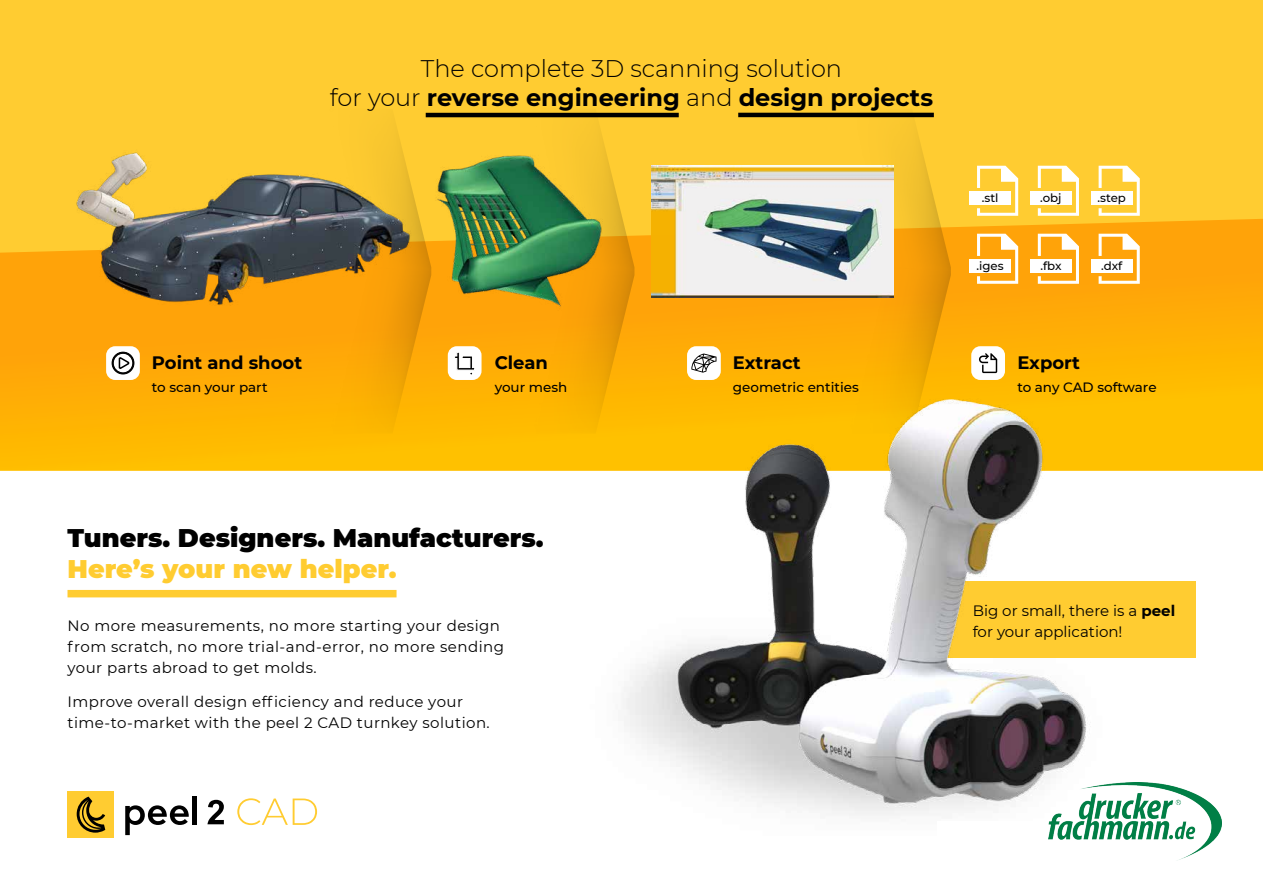
<style>
.page{position:relative;width:1263px;height:893px;background:#fff}
.page>*{position:absolute;margin:0;border:0;box-sizing:border-box;transform-origin:0 0}
.t1{font:900 25.5px "Montserrat";color:#000}
.t2{font:900 25.5px "Montserrat";color:#ffcc31}
.t3{font:300 24px/28.8px "Montserrat";color:#000;text-align:center}
.t4{font:700 18px "Montserrat";color:#000}
.t5{font:15px/21px "Montserrat";letter-spacing:.03em;color:#000}
.t6{font:15px/21px "Montserrat";color:#000}
.t7{font:500 13.5px "Montserrat";color:#000}
.t8{font:500 11.7px "Montserrat";color:#000}
.s1{font-weight:700}
</style>
<div class="page">
<div style="left:0;top:0;width:1263px;height:470px;background:#ffcc31"></div>
<svg style="left:0;top:219px;width:1263px;height:251px;background:#feb005"></svg>
<img style="left:329px;top:112px;width:102px;height:321px">
<img style="left:533px;top:112px;width:101px;height:321px">
<img style="left:849px;top:112px;width:102px;height:246px">
<div style="left:68px;top:590px;width:328px;height:7px;background:#ffcc31"></div>
<div style="left:919px;top:581px;width:276px;height:76px;background:#ffcc31"></div>
<img style="left:433px;top:149px;width:171px;height:162px">
<svg style="left:1038px;top:234px;width:41px;height:50px;background:#ffc35f"></svg>
<div style="left:1030px;top:259px;width:41px;height:14px;background:#fff"></div>
<svg style="left:977px;top:166px;width:41px;height:50px"></svg>
<div style="left:969px;top:191px;width:42px;height:14px;background:#fff"></div>
<svg style="left:977px;top:234px;width:41px;height:50px;background:#ffc25d"></svg>
<div style="left:969px;top:259px;width:42px;height:14px;background:#fff"></div>
<svg style="left:1098px;top:166px;width:42px;height:50px"></svg>
<div style="left:1091px;top:191px;width:41px;height:14px;background:#fff"></div>
<svg style="left:1038px;top:166px;width:41px;height:50px"></svg>
<div style="left:1030px;top:191px;width:41px;height:14px;background:#fff"></div>
<svg style="left:1098px;top:234px;width:42px;height:50px;background:#ffc25e"></svg>
<div style="left:1091px;top:259px;width:41px;height:14px;background:#fff"></div>
<div style="left:106px;top:346px;width:34px;height:34px;background:#fff;border-radius:9px"></div>
<svg style="left:112px;top:352px;width:22px;height:22px"></svg>
<div style="left:448px;top:346px;width:33px;height:34px;background:#fff;border-radius:9px"></div>
<svg style="left:454px;top:352px;width:21px;height:23px"></svg>
<div style="left:687px;top:346px;width:34px;height:34px;background:#fff;border-radius:9px"></div>
<svg style="left:696px;top:354px;width:20px;height:4px"></svg>
<div style="left:971px;top:346px;width:34px;height:34px;background:#fff;border-radius:9px"></div>
<svg style="left:979px;top:353px;width:17px;height:5px"></svg>
<img style="left:651px;top:165px;width:243px;height:132px">
<div style="left:68px;top:792px;width:46px;height:46px;background:#ffcc31"></div>
<hr style="left:192px;top:796px;width:4px;height:28px;background:#000">
<svg style="left:125px;top:805px;width:64px;height:30px"></svg>
<svg style="left:207px;top:800px;width:17px;height:24px"></svg>
<svg style="left:77px;top:797px;width:28px;height:36px"></svg>
<svg style="left:237px;top:798px;width:80px;height:27px"></svg>
<img style="left:14px;top:116px;width:419px;height:231px">
<img style="left:544px;top:358px;width:619px;height:458px">
<hr style="left:738px;top:113px;width:196px;height:4px;background:#000">
<hr style="left:426px;top:113px;width:253px;height:4px;background:#000">
<img style="left:1049px;top:782px;width:172px;height:78px">
<h2 class="t3" style="left:330px;top:54px;width:605px">The complete 3D scanning solution<br>for your <span class="s1">reverse engineering</span> and <span class="s1">design projects</span></h2>
<p class="t4" style="left:152px;top:350px;width:152px">Point and shoot</p>
<p class="t7" style="left:152px;top:377px;width:117px">to scan your part</p>
<p class="t4" style="left:495px;top:350px;width:55px">Clean</p>
<p class="t7" style="left:495px;top:377px;width:74px">your mesh</p>
<p class="t4" style="left:733px;top:350px;width:69px">Extract</p>
<p class="t7" style="left:733px;top:377px;width:128px">geometric entities</p>
<p class="t8" style="left:982px;top:189px;width:18px">.stl</p>
<p class="t8" style="left:976px;top:257px;width:29px">.iges</p>
<p class="t8" style="left:1040px;top:189px;width:23px">.obj</p>
<p class="t8" style="left:1097px;top:189px;width:30px">.step</p>
<p class="t8" style="left:1040px;top:257px;width:23px">.fbx</p>
<p class="t8" style="left:1101px;top:257px;width:23px">.dxf</p>
<p class="t4" style="left:1017px;top:350px;width:64px">Export</p>
<p class="t7" style="left:1017px;top:377px;width:141px">to any CAD software</p>
<h1 class="t1" style="left:68px;top:519px;width:478px">Tuners. Designers. Manufacturers.</h1>
<h1 class="t2" style="left:68px;top:550px;width:330px">Here’s your new helper.</h1>
<p class="t5" style="left:68px;top:614px;width:438px">No more measurements, no more starting your design from scratch, no more trial-and-error, no more sending your parts abroad to get molds.</p>
<p class="t5" style="left:68px;top:691px;width:424px">Improve overall design efficiency and reduce your time-to-market with the peel 2 CAD turnkey solution.</p>
<p class="t6" style="left:973px;top:600px;width:204px">Big or small, there is a <span class="s1">peel </span>for your application!</p>
</div>
